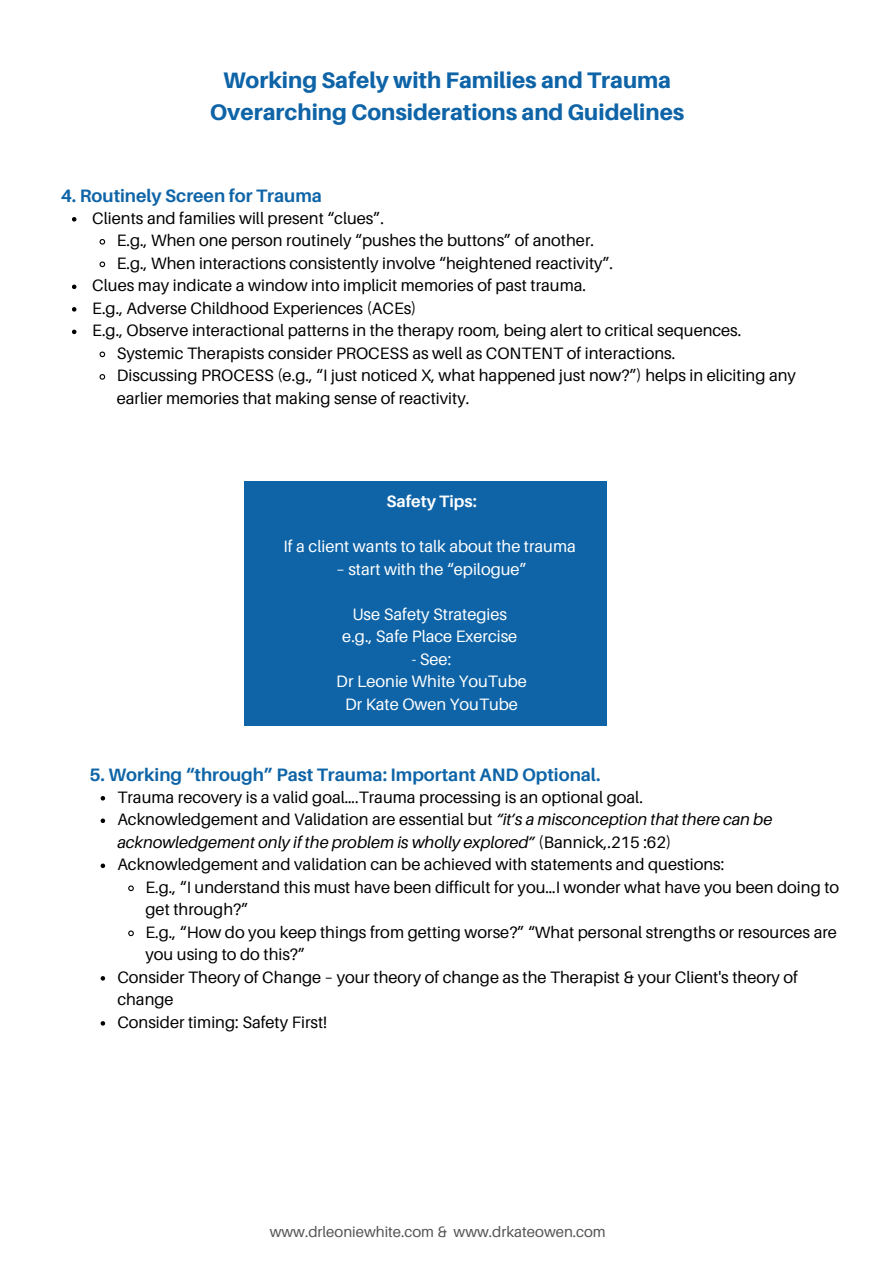
<style>
.page{position:relative;width:894px;height:1264px;background:#fff}
.page>*{position:absolute;margin:0;border:0;box-sizing:border-box;transform-origin:0 0}
.t1{font:800 22.5px/31.5px "Aileron";color:#0e64a7;text-align:center}
.t2{font:700 18px "Aileron";color:#0e64a7}
.t3{font:16.5px/22.5px "Aileron";color:#000}
.t4{font:italic 16.5px/22.5px "Aileron";color:#000}
.t5{font:16.5px/22.5px "Aileron";color:#fff;text-align:center}
.t6{font:700 16.5px "Aileron";color:#fff}
.t7{font:15px "Aileron";color:#545454}
.s1{font-style:normal}
</style>
<div class="page">
<svg style="left:72px;top:217px;width:4px;height:4px"></svg>
<svg style="left:99px;top:239px;width:7px;height:6px"></svg>
<svg style="left:99px;top:261px;width:7px;height:7px"></svg>
<svg style="left:72px;top:284px;width:4px;height:5px"></svg>
<svg style="left:72px;top:307px;width:4px;height:4px"></svg>
<svg style="left:72px;top:329px;width:4px;height:5px"></svg>
<svg style="left:99px;top:351px;width:7px;height:7px"></svg>
<svg style="left:99px;top:374px;width:7px;height:6px"></svg>
<div style="left:244px;top:481px;width:362px;height:244px;background:#0e64a7"></div>
<svg style="left:101px;top:796px;width:4px;height:4px"></svg>
<svg style="left:101px;top:818px;width:4px;height:5px"></svg>
<svg style="left:101px;top:863px;width:4px;height:5px"></svg>
<svg style="left:128px;top:885px;width:6px;height:7px"></svg>
<svg style="left:128px;top:930px;width:6px;height:7px"></svg>
<svg style="left:101px;top:976px;width:4px;height:4px"></svg>
<svg style="left:101px;top:1021px;width:4px;height:4px"></svg>
<h1 class="t1" style="left:210px;top:64px;width:476px">Working Safely with Families and Trauma<br>Overarching Considerations and Guidelines</h1>
<h2 class="t2" style="left:61px;top:185px;width:263px">4. Routinely Screen for Trauma</h2>
<p class="t3" style="left:92px;top:206px;width:293px">Clients and families will present “clues”.</p>
<p class="t3" style="left:117px;top:229px;width:478px">E.g., When one person routinely “pushes the buttons” of another.</p>
<p class="t3" style="left:117px;top:251px;width:497px">E.g., When interactions consistently involve “heightened reactivity”.</p>
<p class="t3" style="left:92px;top:274px;width:495px">Clues may indicate a window into implicit memories of past trauma.</p>
<p class="t3" style="left:92px;top:296px;width:325px">E.g., Adverse Childhood Experiences (ACEs)</p>
<p class="t3" style="left:92px;top:319px;width:650px">E.g., Observe interactional patterns in the therapy room, being alert to critical sequences.</p>
<p class="t3" style="left:117px;top:341px;width:560px">Systemic Therapists consider PROCESS as well as CONTENT of interactions.</p>
<p class="t3" style="left:117px;top:364px;width:680px">Discussing PROCESS (e.g., “I just noticed X, what happened just now?”) helps in eliciting any earlier memories that making sense of reactivity.</p>
<h2 class="t6" style="left:386px;top:491px;width:92px">Safety Tips:</h2>
<h3 class="t5" style="left:283px;top:535px;width:294px">If a client wants to talk about the trauma</h3>
<h3 class="t5" style="left:336px;top:557px;width:191px">– start with the “epilogue”</h3>
<h3 class="t5" style="left:342px;top:602px;width:176px">Use Safety Strategies e.g., Safe Place Exercise</h3>
<h3 class="t5" style="left:336px;top:647px;width:192px">- See:<br>Dr Leonie White YouTube<br>Dr Kate Owen YouTube</h3>
<h2 class="t2" style="left:89px;top:764px;width:512px">5. Working “through” Past Trauma: Important AND Optional.</h2>
<p class="t3" style="left:117px;top:785px;width:527px">Trauma recovery is a valid goal….Trauma processing is an optional goal.</p>
<p class="t4" style="left:117px;top:808px;width:656px"><span class="s1">Acknowledgement and Validation are essential but</span> “it’s a misconception that there can be acknowledgement only if the problem is wholly explored” <span class="s1">(Bannick,.215 :62)</span></p>
<p class="t3" style="left:117px;top:853px;width:608px">Acknowledgement and validation can be achieved with statements and questions:</p>
<p class="t3" style="left:145px;top:875px;width:695px">E.g., “I understand this must have been difficult for you…I wonder what have you been doing to get through?”</p>
<p class="t3" style="left:145px;top:920px;width:692px">E.g., “How do you keep things from getting worse?” “What personal strengths or resources are you using to do this?”</p>
<p class="t3" style="left:117px;top:965px;width:682px">Consider Theory of Change – your theory of change as the Therapist &amp; your Client's theory of change</p>
<p class="t3" style="left:117px;top:1010px;width:211px">Consider timing: Safety First!</p>
<p class="t7" style="left:270px;top:1222px;width:337px">www.drleoniewhite.com &amp; www.drkateowen.com</p>
</div>
